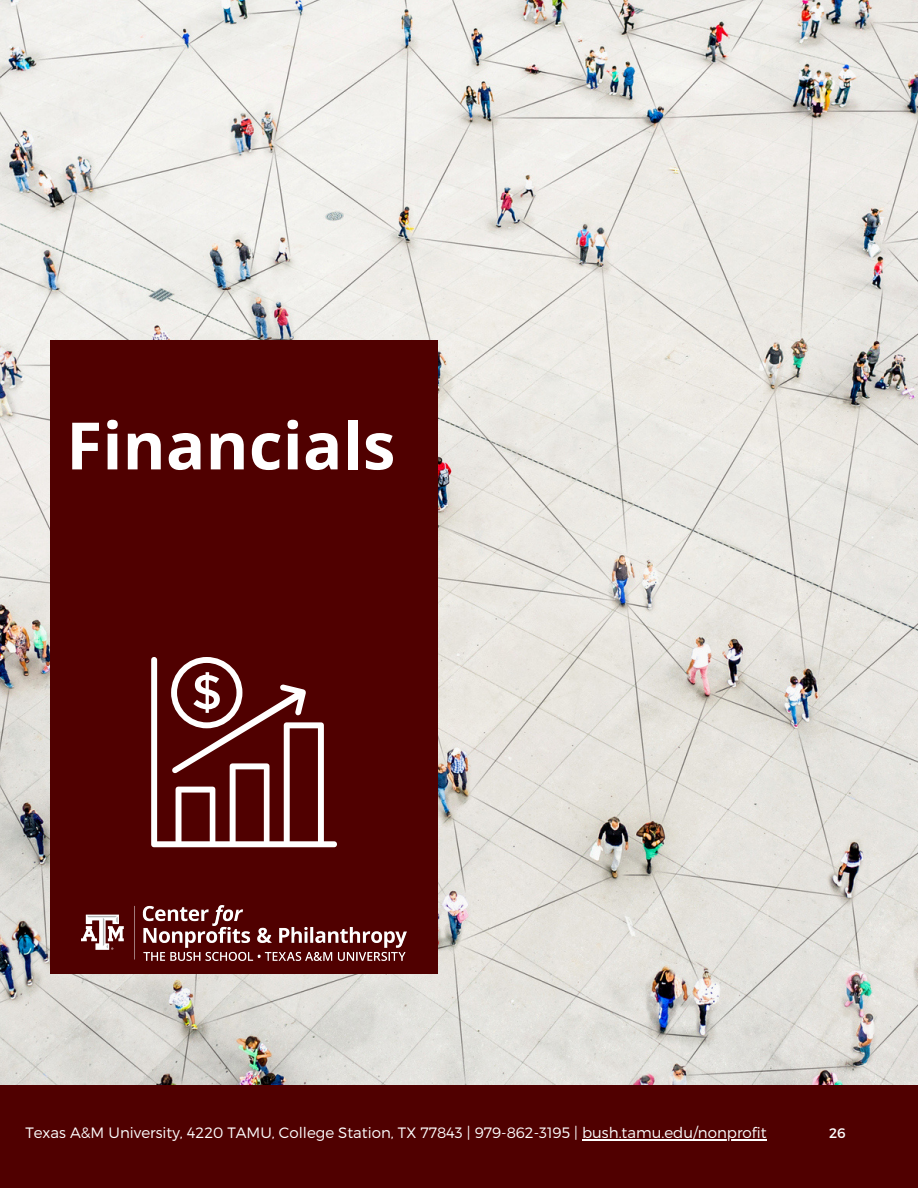
<style>
.page{position:relative;width:918px;height:1188px;background:#fff}
.page>*{position:absolute;margin:0;border:0;box-sizing:border-box;transform-origin:0 0}
.t1{font:700 65.4px "Open Sans";letter-spacing:.005em;color:#fff}
.t2{font:300 15px "Montserrat";color:#fff}
.t3{font:13.8px "Montserrat";color:#fff}
</style>
<div class="page">
<div style="left:0;top:1085px;width:918px;height:103px;background:#500000"></div>
<img style="left:0;top:0;width:918px;height:1084px">
<div style="left:51px;top:340px;width:387px;height:634px;background:#500000"></div>
<hr style="left:582px;top:1139px;width:185px;height:1px;background:#fff">
<img style="left:82px;top:906px;width:325px;height:55px">
<svg style="left:151px;top:657px;width:186px;height:190px"></svg>
<p class="t1" style="left:66px;top:400px;width:331px">Financials</p>
<p class="t2" style="left:25px;top:1123px;width:743px">Texas A&amp;M University, 4220 TAMU, College Station, TX 77843 | 979-862-3195 | bush.tamu.edu/nonprofit</p>
<p class="t3" style="left:829px;top:1124px;width:18px">26</p>
</div>
